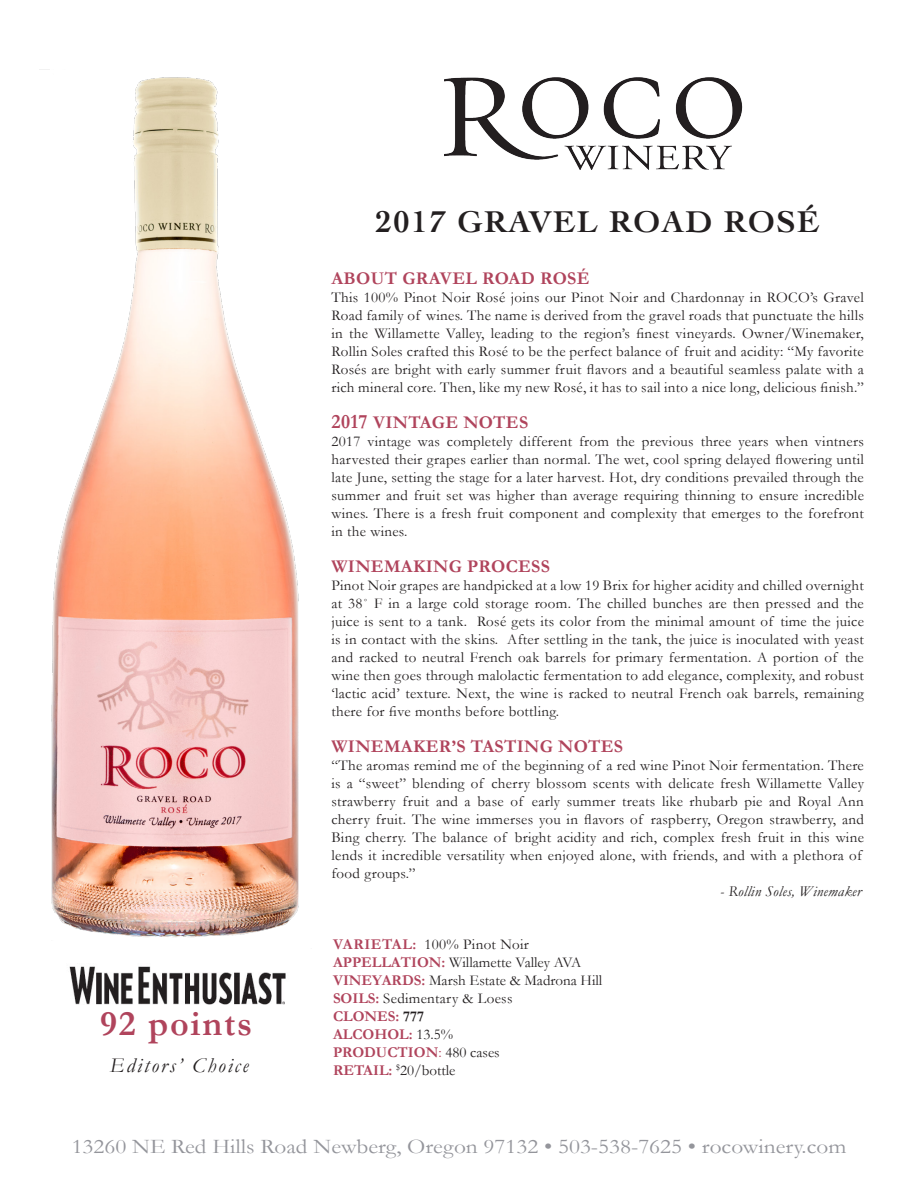
<style>
.page{position:relative;width:918px;height:1188px;background:#fff}
.page>*{position:absolute;margin:0;border:0;box-sizing:border-box;transform-origin:0 0}
.t1{font:700 36px "Garamond";letter-spacing:.05em;color:#b0445c}
.t2{font:700 31.5px "Cochin";letter-spacing:.05em;color:#231f20}
.t3{font:21px "Garamond";color:#94959b;scale:1.11 1}
.t4{font:italic 21px "Garamond";letter-spacing:.1em;color:#231f20}
.t5{font:700 18px "Garamond";letter-spacing:.02em;color:#b0445c}
.t6{font:15px/18px "Garamond";letter-spacing:.02em;color:#231f20;text-align:justify}
.t7{font:15px "Garamond";color:#231f20}
.t8{font:700 15px/18px "Garamond";color:#b0445c}
.t9{font:italic 15px "Garamond";letter-spacing:.02em;color:#231f20}
.s1{font-size:20.4px}
.s2{font-weight:700;color:#b0445c}
.s3{color:#231f20}
.s4{font-weight:400;color:#231f20}
.s5{font-weight:400}
</style>
<div class="page">
<img style="left:39px;top:69px;width:260px;height:869px">
<img style="left:445px;top:77px;width:297px;height:93px">
<img style="left:69px;top:966px;width:217px;height:38px">
<p class="t1" style="left:100px;top:1002px;width:154px">92 points</p>
<p class="t4" style="left:110px;top:1053px;width:140px">Editors’ Choice</p>
<p class="t2" style="left:376px;top:200px;width:445px">2017 GRAVEL ROAD ROSÉ</p>
<p class="t5" style="left:331px;top:268px;width:260px">ABOUT GRAVEL ROAD ROSÉ</p>
<p class="t6" style="left:331px;top:289px;width:534px">This 100% Pinot Noir Rosé joins our Pinot Noir and Chardonnay in ROCO’s Gravel Road family of wines. The name is derived from the gravel roads that punctuate the hills in the Willamette Valley, leading to the region’s finest vineyards. Owner/Winemaker, Rollin Soles crafted this Rosé to be the perfect balance of fruit and acidity: “My favorite Rosés are bright with early summer fruit flavors and a beautiful seamless palate with a rich mineral core. Then, like my new Rosé, it has to sail into a nice long, delicious finish.”</p>
<p class="t5" style="left:331px;top:412px;width:198px"><span class="s1">2017</span> VINTAGE NOTES</p>
<p class="t6" style="left:331px;top:433px;width:534px">2017 vintage was completely different from the previous three years when vintners harvested their grapes earlier than normal. The wet, cool spring delayed flowering until late June, setting the stage for a later harvest. Hot, dry conditions prevailed through the summer and fruit set was higher than average requiring thinning to ensure incredible wines. There is a fresh fruit component and complexity that emerges to the forefront in the wines.</p>
<p class="t5" style="left:331px;top:556px;width:220px">WINEMAKING PROCESS</p>
<p class="t6" style="left:331px;top:577px;width:534px">Pinot Noir grapes are handpicked at a low 19 Brix for higher acidity and chilled overnight at 38˚ F in a large cold storage room. The chilled bunches are then pressed and the juice is sent to a tank. Rosé gets its color from the minimal amount of time the juice is in contact with the skins. After settling in the tank, the juice is inoculated with yeast and racked to neutral French oak barrels for primary fermentation. A portion of the wine then goes through malolactic fermentation to add elegance, complexity, and robust ‘lactic acid’ texture. Next, the wine is racked to neutral French oak barrels, remaining there for five months before bottling.</p>
<p class="t5" style="left:331px;top:736px;width:293px">WINEMAKER’S TASTING NOTES</p>
<p class="t6" style="left:331px;top:757px;width:534px;text-align:left">“The aromas remind me of the beginning of a red wine Pinot Noir fermentation. There is a “sweet” blending of cherry blossom scents with delicate fresh Willamette Valley strawberry fruit and a base of early summer treats like rhubarb pie and Royal Ann cherry fruit. The wine immerses you in flavors of raspberry, Oregon strawberry, and Bing cherry. The balance of bright acidity and rich, complex fresh fruit in this wine lends it incredible versatility when enjoyed alone, with friends, and with a plethora of food groups.”</p>
<p class="t9" style="left:720px;top:883px;width:143px">- Rollin Soles, Winemaker</p>
<p class="t6" style="left:333px;top:935px;width:197px"><span class="s2">VARIETAL:</span> 100% Pinot Noir</p>
<p class="t7" style="left:333px;top:953px;width:250px"><span class="s2">APPELLATION:</span> Willamette Valley AVA</p>
<p class="t7" style="left:333px;top:971px;width:271px"><span class="s2">VINEYARDS:</span> Marsh Estate &amp; Madrona Hill</p>
<p class="t6" style="left:333px;top:989px;width:181px"><span class="s2">SOILS:</span> Sedimentary &amp; Loess</p>
<p class="t8" style="left:333px;top:1007px;width:93px">CLONES: <span class="s3">777</span></p>
<p class="t8" style="left:333px;top:1025px;width:122px">ALCOHOL: <span class="s4">13.5%</span></p>
<p class="t8" style="left:333px;top:1043px;width:168px">PRODUCTION<span class="s5">:</span> <span class="s4">480 cases<br></span>RETAIL: <sup>$</sup><span class="s4">20/bottle</span></p>
<p class="t3" style="left:72px;top:1134px;width:699px">13260 NE Red Hills Road Newberg, Oregon 97132 • 503-538-7625 • rocowinery.com</p>
</div>
